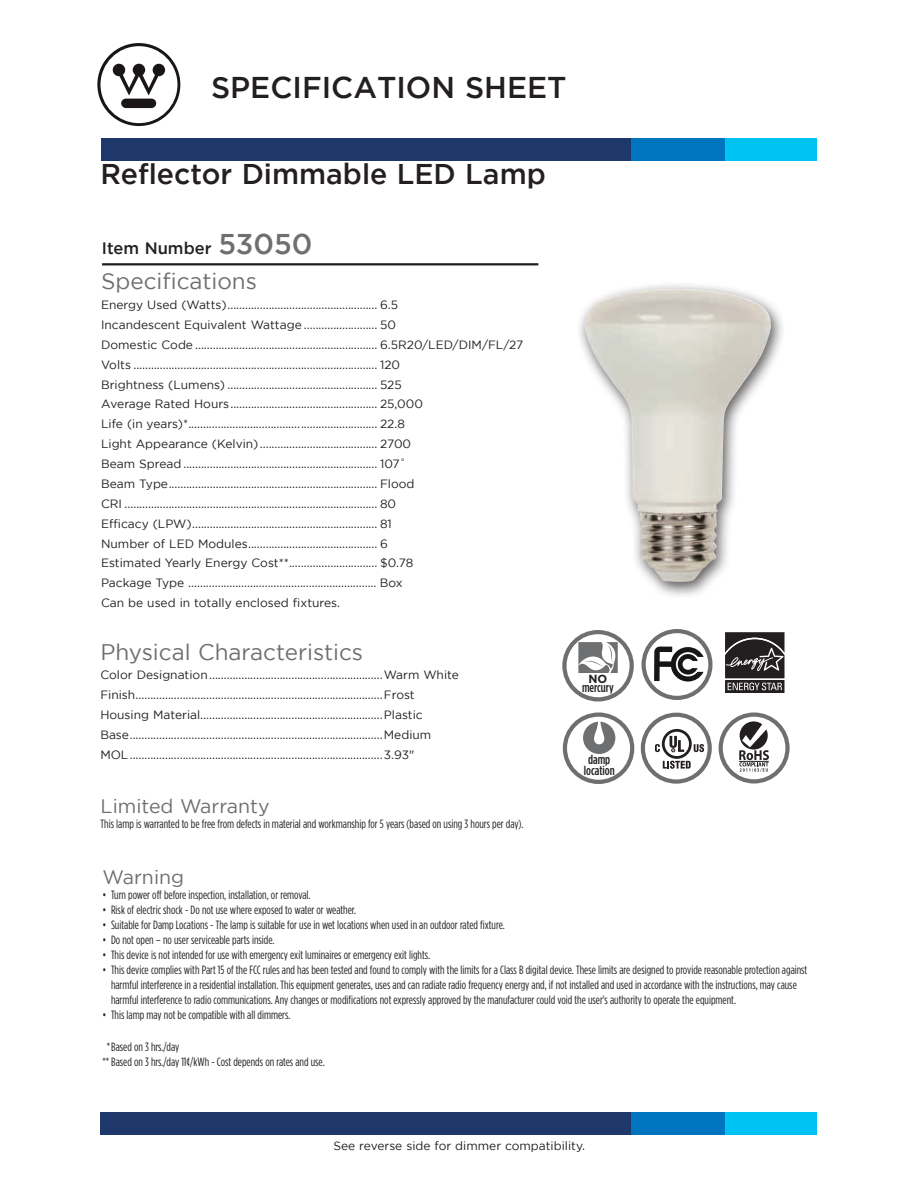
<style>
.page{position:relative;width:918px;height:1188px;background:#fff}
.page>*{position:absolute;margin:0;border:0;box-sizing:border-box;transform-origin:0 0}
.t1{font:500 30px "Gotham";color:#231f20}
.t2{font:500 28.5px "Gotham";color:#231f20}
.t3{font:22.5px "Gotham";color:#6d6f71}
.t4{font:19.5px "Gotham";color:#6d6f71}
.t5{font:500 16.5px "Gotham";color:#231f20}
.t6{font:500 13.05px/10.2px "Gotham Condensed";color:#231f20;text-align:center}
.t7{font:12px/19.8px "Gotham";color:#231f20}
.t8{font:12px/15px "Gotham Condensed";color:#231f20}
.t9{font:700 11.85px "Gotham";color:#231f20}
.s1{font-size:28.5px;color:#6d6f71}
</style>
<div class="page">
<hr style="left:102px;top:263px;width:436px;height:2px;background:#231f20">
<div style="left:575px;top:281px;width:211px;height:318px;background:#231f20;opacity:.75"></div>
<img style="left:585px;top:289px;width:186px;height:293px">
<div style="left:105px;top:1112px;width:711px;height:23px;background:#00c2f3"></div>
<div style="left:100px;top:1112px;width:624px;height:23px;background:#1e386c"></div>
<div style="left:631px;top:1112px;width:93px;height:23px;background:#0075bf"></div>
<svg style="left:97px;top:43px;width:83px;height:83px"></svg>
<div style="left:106px;top:138px;width:711px;height:23px;background:#00c2f3"></div>
<div style="left:101px;top:138px;width:624px;height:23px;background:#1e386c"></div>
<div style="left:631px;top:138px;width:94px;height:23px;background:#0075bf"></div>
<svg style="left:563px;top:712px;width:71px;height:72px"></svg>
<svg style="left:562px;top:630px;width:72px;height:71px"></svg>
<svg style="left:641px;top:713px;width:71px;height:71px"></svg>
<svg style="left:719px;top:713px;width:71px;height:71px"></svg>
<svg style="left:725px;top:632px;width:60px;height:61px"></svg>
<svg style="left:642px;top:629px;width:71px;height:71px"></svg>
<h1 class="t1" style="left:211px;top:68px;width:357px">SPECIFICATION SHEET</h1>
<h2 class="t2" style="left:101px;top:156px;width:447px">Reflector Dimmable LED Lamp</h2>
<h3 class="t5" style="left:102px;top:237px;width:212px">Item Number <span class="s1">53050</span></h3>
<h3 class="t3" style="left:101px;top:267px;width:157px">Specifications</h3>
<p class="t7" style="left:101px;top:295px;width:424px">Energy Used (Watts)................................................... 6.5<br>Incandescent Equivalent Wattage ......................... 50<br>Domestic Code .............................................................. 6.5R20/LED/DIM/FL/27<br>Volts ................................................................................... 120<br>Brightness (Lumens) ................................................... 525<br>Average Rated Hours.................................................. 25,000<br>Life (in years)*................................................................ 22.8<br>Light Appearance (Kelvin) ........................................ 2700<br>Beam Spread .................................................................. 107˚<br>Beam Type....................................................................... Flood<br>CRI ...................................................................................... 80<br>Efficacy (LPW)............................................................... 81<br>Number of LED Modules............................................ 6<br>Estimated Yearly Energy Cost**.............................. $0.78<br>Package Type ................................................................ Box<br>Can be used in totally enclosed fixtures.</p>
<h3 class="t3" style="left:100px;top:637px;width:264px">Physical Characteristics</h3>
<p class="t7" style="left:100px;top:665px;width:360px">Color Designation...........................................................Warm White Finish....................................................................................Frost Housing Material..............................................................Plastic Base......................................................................................Medium MOL......................................................................................3.93"</p>
<h3 class="t4" style="left:101px;top:794px;width:170px">Limited Warranty</h3>
<p class="t8" style="left:101px;top:816px;width:424px">This lamp is warranted to be free from defects in material and workmanship for 5 years (based on using 3 hours per day).</p>
<p class="t9" style="left:588px;top:671px;width:20px">NO</p>
<p class="t6" style="left:582px;top:682px;width:33px">mercury</p>
<p class="t6" style="left:584px;top:755px;width:32px">damp location</p>
<h3 class="t4" style="left:103px;top:865px;width:83px">Warning</h3>
<p class="t8" style="left:103px;top:887px;width:210px">• Turn power off before inspection, installation, or removal.</p>
<p class="t8" style="left:103px;top:902px;width:255px">• Risk of electric shock - Do not use where exposed to water or weather.</p>
<p class="t8" style="left:103px;top:917px;width:404px">• Suitable for Damp Locations - The lamp is suitable for use in wet locations when used in an outdoor rated fixture.</p>
<p class="t8" style="left:103px;top:932px;width:174px">• Do not open – no user serviceable parts inside.</p>
<p class="t8" style="left:103px;top:947px;width:329px">• This device is not intended for use with emergency exit luminaires or emergency exit lights.</p>
<p class="t8" style="left:111px;top:962px;width:698px;text-indent:-8px">• This device complies with Part 15 of the FCC rules and has been tested and found to comply with the limits for a Class B digital device. These limits are designed to provide reasonable protection against harmful interference in a residential installation. This equipment generates, uses and can radiate radio frequency energy and, if not installed and used in accordance with the instructions, may cause harmful interference to radio communications. Any changes or modifications not expressly approved by the manufacturer could void the user's authority to operate the equipment.</p>
<p class="t8" style="left:103px;top:1007px;width:189px">• This lamp may not be compatible with all dimmers.</p>
<p class="t8" style="left:103px;top:1039px;width:224px;text-indent:4px">*Based on 3 hrs./day<br>**Based on 3 hrs./day 11¢/kWh - Cost depends on rates and use.</p>
<p class="t7" style="left:333px;top:1136px;width:253px">See reverse side for dimmer compatibility.</p>
</div>
